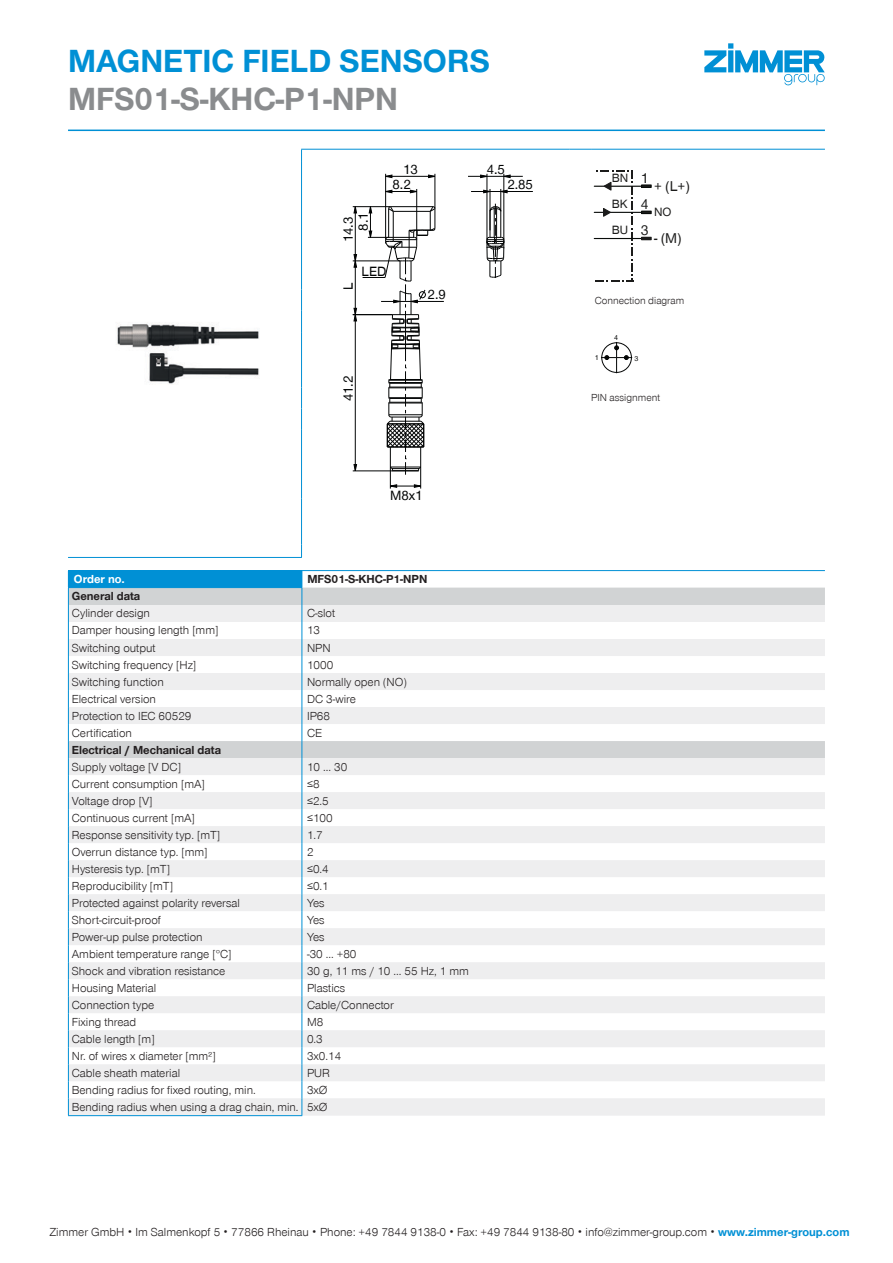
<style>
.page{position:relative;width:893px;height:1263px;background:#fff}
.page>*{position:absolute;margin:0;border:0;box-sizing:border-box;transform-origin:0 0}
.t1{font:700 33px "Zimmer Group Sans Global";color:#0090d5}
.t2{font:700 33px "Zimmer Group Sans Global";color:#8a8c8e}
.t3{font:14.7px/26.1px "Zimmer Group Sans Global";color:#1c1c1b;text-align:justify}
.t4{font:13.8px/15.1px "Zimmer Group Sans Global";color:#020404}
.t5{font:12.3px/26.1px "Zimmer Group Sans Global";color:#1c1c1b;text-align:justify}
.t6{font:300 12px/17.1px "Zimmer Group Sans Global";color:#231f20;text-align:right}
.t7{font:700 12px "Zimmer Group Sans Global";color:#231f20}
.t8{font:700 12px "Zimmer Group Sans Global";color:#fff}
.t9{font:300 10.5px "Zimmer Group Sans Global";color:#231f20}
.t10{font:7.35px "Zimmer Group Sans Global";color:#020404}
.s1{font-weight:700;color:#0090d5}
</style>
<div class="page">
<svg style="left:704px;top:43px;width:121px;height:43px"></svg>
<hr style="left:68px;top:130px;width:757px;height:1px;background:#0090d5">
<hr style="left:301px;top:149px;width:269px;height:1px;background:#0090d5">
<svg style="left:570px;top:149px;width:21px;height:1px"></svg>
<hr style="left:591px;top:149px;width:234px;height:1px;background:#0090d5">
<svg style="left:301px;top:150px;width:1px;height:12px"></svg>
<hr style="left:301px;top:162px;width:1px;height:128px;background:#0090d5">
<svg style="left:301px;top:290px;width:1px;height:42px"></svg>
<hr style="left:301px;top:332px;width:1px;height:55px;background:#0090d5">
<svg style="left:301px;top:387px;width:1px;height:43px"></svg>
<hr style="left:301px;top:430px;width:1px;height:69px;background:#0090d5">
<hr style="left:301px;top:499px;width:1px;height:46px;background:#0090d5">
<hr style="left:68px;top:557px;width:234px;height:1px;background:#0090d5">
<svg style="left:301px;top:545px;width:1px;height:12px"></svg>
<img style="left:117px;top:322px;width:142px;height:62px">
<svg style="left:480px;top:174px;width:7px;height:4px"></svg>
<svg style="left:503px;top:174px;width:8px;height:4px"></svg>
<svg style="left:386px;top:189px;width:7px;height:4px"></svg>
<svg style="left:410px;top:189px;width:6px;height:4px"></svg>
<svg style="left:386px;top:174px;width:7px;height:4px"></svg>
<svg style="left:428px;top:174px;width:7px;height:4px"></svg>
<svg style="left:353px;top:207px;width:4px;height:7px"></svg>
<svg style="left:353px;top:254px;width:4px;height:14px"></svg>
<svg style="left:353px;top:308px;width:4px;height:14px"></svg>
<svg style="left:353px;top:464px;width:4px;height:7px"></svg>
<hr style="left:355px;top:207px;width:1px;height:108px;background:#020404">
<hr style="left:385px;top:174px;width:1px;height:66px;background:#020404">
<hr style="left:353px;top:261px;width:47px;height:1px;background:#020404">
<hr style="left:416px;top:189px;width:1px;height:51px;background:#020404">
<hr style="left:435px;top:174px;width:1px;height:35px;background:#020404">
<hr style="left:353px;top:206px;width:38px;height:1px;background:#020404">
<hr style="left:386px;top:191px;width:31px;height:1px;background:#020404">
<hr style="left:386px;top:176px;width:49px;height:1px;background:#020404">
<hr style="left:353px;top:471px;width:40px;height:1px;background:#020404">
<hr style="left:355px;top:315px;width:1px;height:156px;background:#020404">
<hr style="left:353px;top:314px;width:39px;height:1px;background:#020404">
<hr style="left:381px;top:301px;width:63px;height:1px;background:#020404">
<hr style="left:487px;top:174px;width:1px;height:67px;background:#020404">
<hr style="left:504px;top:174px;width:1px;height:67px;background:#020404">
<hr style="left:471px;top:191px;width:62px;height:1px;background:#020404">
<hr style="left:468px;top:176px;width:55px;height:1px;background:#020404">
<svg style="left:363px;top:206px;width:73px;height:283px"></svg>
<svg style="left:483px;top:189px;width:25px;height:89px"></svg>
<hr style="left:594px;top:186px;width:56px;height:1px;background:#090c0a">
<hr style="left:594px;top:212px;width:56px;height:1px;background:#090c0a">
<hr style="left:594px;top:238px;width:56px;height:1px;background:#090c0a">
<div style="left:641px;top:184px;width:11px;height:4px;border:1px solid #090c0a"></div>
<svg style="left:641px;top:211px;width:11px;height:3px"></svg>
<svg style="left:641px;top:237px;width:11px;height:3px"></svg>
<svg style="left:595px;top:170px;width:38px;height:112px"></svg>
<svg style="left:601px;top:342px;width:31px;height:31px"></svg>
<hr style="left:68px;top:570px;width:234px;height:1px;background:#0090d5">
<hr style="left:302px;top:570px;width:523px;height:1px;background:#0090d5">
<hr style="left:68px;top:1115px;width:234px;height:1px;background:#0090d5">
<svg style="left:68px;top:571px;width:757px;height:544px"></svg>
<h1 class="t1" style="left:68px;top:42px;width:423px">MAGNETIC FIELD SENSORS</h1>
<h1 class="t2" style="left:68px;top:79px;width:331px">MFS01-S-KHC-P1-NPN</h1>
<p class="t4" style="left:403px;top:161px;width:16px">13</p>
<p class="t4" style="left:340px;top:231px;width:20px;text-indent:-12px;rotate:-90deg">14.3<br>8.1</p>
<p class="t4" style="left:393px;top:177px;width:20px">8.2</p>
<p class="t4" style="left:340px;top:290px;width:9px;rotate:-90deg">L</p>
<p class="t4" style="left:362px;top:264px;width:26px">LED</p>
<p class="t4" style="left:428px;top:287px;width:20px">2.9</p>
<p class="t4" style="left:340px;top:401px;width:27px;rotate:-90deg">41.2</p>
<p class="t4" style="left:487px;top:161px;width:20px">4.5</p>
<p class="t4" style="left:507px;top:177px;width:27px">2.85</p>
<p class="t4" style="left:390px;top:487px;width:34px">M8x1</p>
<p class="t8" style="left:74px;top:572px;width:52px">Order no.</p>
<p class="t7" style="left:307px;top:572px;width:121px">MFS01-S-KHC-P1-NPN</p>
<p class="t7" style="left:72px;top:589px;width:70px">General data</p>
<p class="t6" style="left:72px;top:605px;width:80px">Cylinder design</p>
<p class="t6" style="left:307px;top:605px;width:30px">C-slot</p>
<p class="t6" style="left:72px;top:622px;width:148px">Damper housing length [mm]</p>
<p class="t6" style="left:307px;top:622px;width:15px">13</p>
<p class="t6" style="left:72px;top:639px;width:85px">Switching output</p>
<p class="t6" style="left:307px;top:639px;width:25px">NPN</p>
<p class="t6" style="left:72px;top:656px;width:126px">Switching frequency [Hz]</p>
<p class="t6" style="left:307px;top:656px;width:28px">1000</p>
<p class="t6" style="left:72px;top:673px;width:94px">Switching function</p>
<p class="t6" style="left:307px;top:673px;width:101px">Normally open (NO)</p>
<p class="t6" style="left:72px;top:690px;width:86px">Electrical version</p>
<p class="t6" style="left:307px;top:690px;width:50px">DC 3-wire</p>
<p class="t6" style="left:72px;top:707px;width:121px">Protection to IEC 60529</p>
<p class="t6" style="left:307px;top:707px;width:25px">IP68</p>
<p class="t6" style="left:72px;top:724px;width:62px">Certification</p>
<p class="t6" style="left:307px;top:724px;width:17px">CE</p>
<p class="t7" style="left:72px;top:742px;width:151px">Electrical / Mechanical data</p>
<p class="t6" style="left:72px;top:758px;width:111px">Supply voltage [V DC]</p>
<p class="t6" style="left:307px;top:758px;width:42px">10 ... 30</p>
<p class="t6" style="left:72px;top:775px;width:135px">Current consumption [mA]</p>
<p class="t6" style="left:307px;top:775px;width:14px">≤8</p>
<p class="t6" style="left:72px;top:792px;width:82px">Voltage drop [V]</p>
<p class="t6" style="left:307px;top:792px;width:23px">≤2.5</p>
<p class="t6" style="left:72px;top:809px;width:125px">Continuous current [mA]</p>
<p class="t6" style="left:307px;top:809px;width:27px">≤100</p>
<p class="t6" style="left:72px;top:826px;width:150px">Response sensitivity typ. [mT]</p>
<p class="t6" style="left:307px;top:826px;width:17px">1.7</p>
<p class="t6" style="left:72px;top:843px;width:137px">Overrun distance typ. [mm]</p>
<p class="t6" style="left:307px;top:843px;width:8px">2</p>
<p class="t6" style="left:72px;top:860px;width:100px">Hysteresis typ. [mT]</p>
<p class="t6" style="left:307px;top:860px;width:23px">≤0.4</p>
<p class="t6" style="left:72px;top:877px;width:103px">Reproducibility [mT]</p>
<p class="t6" style="left:307px;top:877px;width:23px">≤0.1</p>
<p class="t6" style="left:72px;top:894px;width:170px">Protected against polarity reversal</p>
<p class="t6" style="left:307px;top:894px;width:19px">Yes</p>
<p class="t6" style="left:72px;top:911px;width:91px">Short-circuit-proof</p>
<p class="t6" style="left:307px;top:911px;width:19px">Yes</p>
<p class="t6" style="left:72px;top:928px;width:132px">Power-up pulse protection</p>
<p class="t6" style="left:307px;top:928px;width:19px">Yes</p>
<p class="t6" style="left:72px;top:945px;width:161px">Ambient temperature range [°C]</p>
<p class="t6" style="left:307px;top:945px;width:51px">-30 ... +80</p>
<p class="t6" style="left:72px;top:962px;width:155px">Shock and vibration resistance</p>
<p class="t6" style="left:307px;top:962px;width:163px">30 g, 11 ms / 10 … 55 Hz, 1 mm</p>
<p class="t6" style="left:72px;top:979px;width:86px">Housing Material</p>
<p class="t6" style="left:307px;top:979px;width:40px">Plastics</p>
<p class="t6" style="left:72px;top:996px;width:84px">Connection type</p>
<p class="t6" style="left:307px;top:996px;width:88px">Cable/Connector</p>
<p class="t6" style="left:72px;top:1013px;width:66px">Fixing thread</p>
<p class="t6" style="left:307px;top:1013px;width:18px">M8</p>
<p class="t6" style="left:72px;top:1030px;width:84px">Cable length [m]</p>
<p class="t6" style="left:307px;top:1030px;width:17px">0.3</p>
<p class="t6" style="left:72px;top:1047px;width:146px">Nr. of wires x diameter [mm²]</p>
<p class="t6" style="left:307px;top:1047px;width:36px">3x0.14</p>
<p class="t6" style="left:72px;top:1064px;width:110px">Cable sheath material</p>
<p class="t6" style="left:307px;top:1064px;width:25px">PUR</p>
<p class="t6" style="left:72px;top:1081px;width:186px">Bending radius for fixed routing, min.</p>
<p class="t6" style="left:72px;top:1081px;width:257px">3xØ<br>Bending radius when using a drag chain, min. 5xØ</p>
<p class="t5" style="left:612px;top:165px;width:18px">BN BK BU</p>
<p class="t3" style="left:641px;top:164px;width:9px">1<br>4<br>3</p>
<p class="t3" style="left:654px;top:173px;width:37px">+ (L+)</p>
<p class="t3" style="left:654px;top:225px;width:29px">- (M)</p>
<p class="t5" style="left:654px;top:198px;width:19px">NO</p>
<p class="t9" style="left:595px;top:294px;width:91px">Connection diagram</p>
<p class="t10" style="left:614px;top:333px;width:5px">4</p>
<p class="t10" style="left:595px;top:353px;width:5px">1</p>
<p class="t10" style="left:634px;top:354px;width:5px">3</p>
<p class="t9" style="left:591px;top:392px;width:71px">PIN assignment</p>
<p class="t6" style="left:49px;top:1223px;width:802px">Zimmer GmbH ۰ Im Salmenkopf 5 ۰ 77866 Rheinau ۰ Phone: +49 7844 9138-0 ۰ Fax: +49 7844 9138-80 ۰ info@zimmer-group.com ۰ <span class="s1">www.zimmer-group.com</span></p>
</div>
